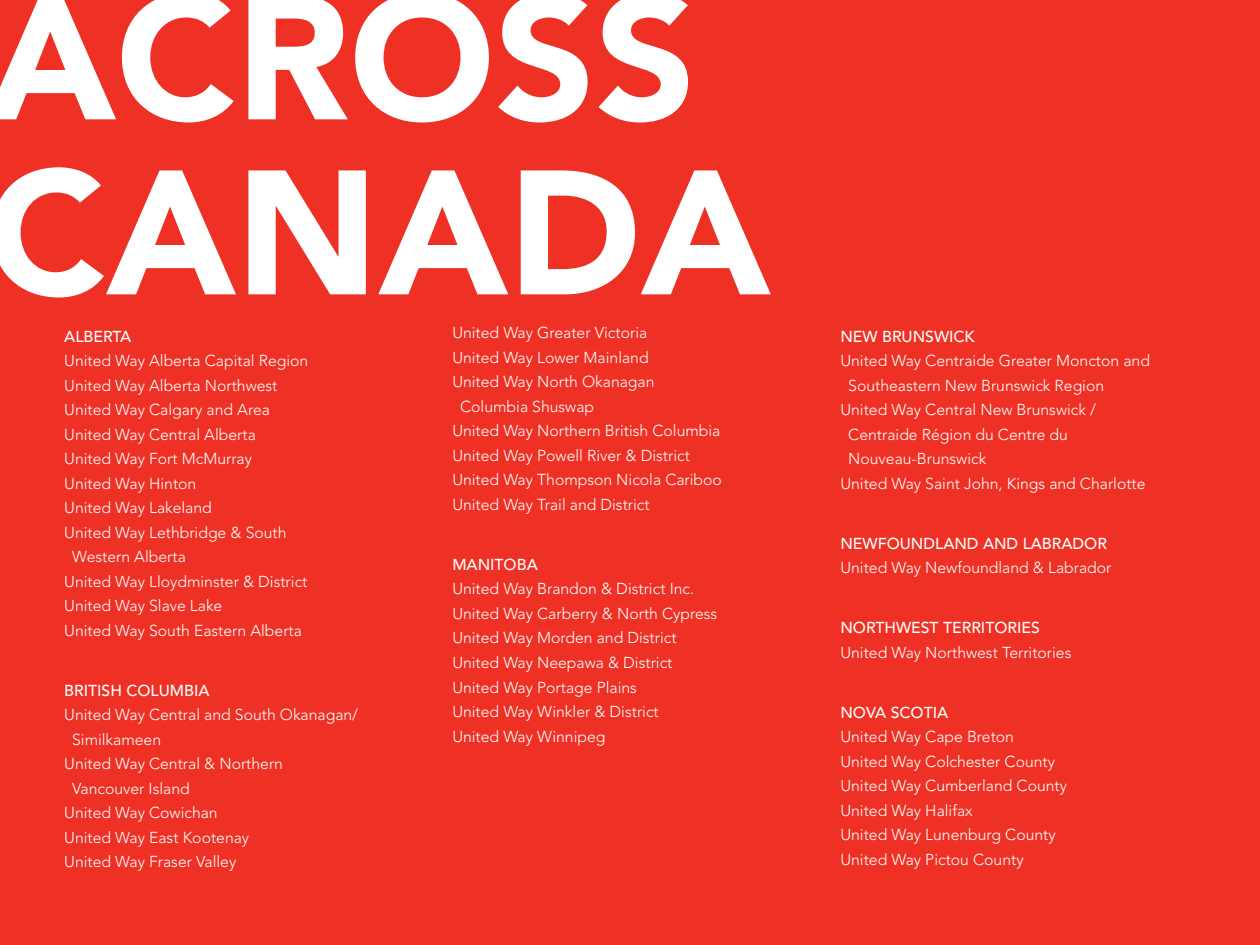
<style>
.page{position:relative;width:1260px;height:945px;background:#ee3124}
.page>*{position:absolute;margin:0;border:0;box-sizing:border-box;transform-origin:0 0}
.t1{font:900 175px/175px "Avenir";color:#fff}
.t2{font:300 15.75px/24.5px "Avenir";color:#fff}
.t3{font:500 15.75px "Avenir";color:#fff}
</style>
<div class="page">
<h1 class="t1" style="left:-14px;top:-31px;width:786px">ACROSS<br>CANADA</h1>
<p class="t3" style="left:64px;top:327px;width:68px">ALBERTA</p>
<p class="t2" style="left:64px;top:348px;width:246px">United Way Alberta Capital Region</p>
<p class="t2" style="left:64px;top:373px;width:215px">United Way Alberta Northwest</p>
<p class="t2" style="left:64px;top:397px;width:207px">United Way Calgary and Area</p>
<p class="t2" style="left:64px;top:422px;width:193px">United Way Central Alberta</p>
<p class="t2" style="left:64px;top:446px;width:189px">United Way Fort McMurray</p>
<p class="t2" style="left:64px;top:471px;width:134px">United Way Hinton</p>
<p class="t2" style="left:64px;top:495px;width:149px">United Way Lakeland</p>
<p class="t2" style="left:64px;top:520px;width:224px">United Way Lethbridge &amp; South</p>
<p class="t2" style="left:72px;top:544px;width:115px">Western Alberta</p>
<p class="t2" style="left:64px;top:569px;width:245px">United Way Lloydminster &amp; District</p>
<p class="t2" style="left:64px;top:593px;width:160px">United Way Slave Lake</p>
<p class="t2" style="left:64px;top:618px;width:239px">United Way South Eastern Alberta</p>
<p class="t3" style="left:64px;top:681px;width:147px">BRITISH COLUMBIA</p>
<p class="t2" style="left:64px;top:702px;width:295px">United Way Central and South Okanagan/</p>
<p class="t2" style="left:72px;top:727px;width:90px">Similkameen</p>
<p class="t2" style="left:64px;top:751px;width:220px">United Way Central &amp; Northern</p>
<p class="t2" style="left:72px;top:776px;width:119px">Vancouver Island</p>
<p class="t2" style="left:64px;top:801px;width:155px">United Way Cowichan</p>
<p class="t2" style="left:64px;top:825px;width:187px">United Way East Kootenay</p>
<p class="t2" style="left:64px;top:850px;width:174px">United Way Fraser Valley</p>
<p class="t2" style="left:452px;top:321px;width:196px">United Way Greater Victoria</p>
<p class="t2" style="left:452px;top:345px;width:198px">United Way Lower Mainland</p>
<p class="t2" style="left:452px;top:370px;width:204px">United Way North Okanagan</p>
<p class="t2" style="left:460px;top:394px;width:135px">Columbia Shuswap</p>
<p class="t2" style="left:452px;top:419px;width:270px">United Way Northern British Columbia</p>
<p class="t2" style="left:452px;top:443px;width:239px">United Way Powell River &amp; District</p>
<p class="t2" style="left:452px;top:468px;width:271px">United Way Thompson Nicola Cariboo</p>
<p class="t2" style="left:452px;top:492px;width:199px">United Way Trail and District</p>
<p class="t3" style="left:452px;top:555px;width:87px">MANITOBA</p>
<p class="t2" style="left:452px;top:577px;width:266px">United Way Brandon &amp; District Inc.<br>United Way Carberry &amp; North Cypress<br>United Way Morden and District<br>United Way Neepawa &amp; District<br>United Way Portage Plains<br>United Way Winkler &amp; District<br>United Way Winnipeg</p>
<p class="t3" style="left:840px;top:327px;width:136px">NEW BRUNSWICK</p>
<p class="t2" style="left:840px;top:349px;width:311px">United Way Centraide Greater Moncton and</p>
<p class="t2" style="left:848px;top:373px;width:257px">Southeastern New Brunswick Region</p>
<p class="t2" style="left:840px;top:398px;width:257px">United Way Central New Brunswick /</p>
<p class="t2" style="left:848px;top:422px;width:221px">Centraide Région du Centre du</p>
<p class="t2" style="left:848px;top:447px;width:140px">Nouveau-Brunswick</p>
<p class="t2" style="left:840px;top:471px;width:307px">United Way Saint John, Kings and Charlotte</p>
<p class="t3" style="left:840px;top:534px;width:268px">NEWFOUNDLAND AND LABRADOR</p>
<p class="t2" style="left:840px;top:556px;width:273px">United Way Newfoundland &amp; Labrador</p>
<p class="t3" style="left:840px;top:619px;width:201px">NORTHWEST TERRITORIES</p>
<p class="t2" style="left:840px;top:640px;width:233px">United Way Northwest Territories</p>
<p class="t3" style="left:840px;top:703px;width:109px">NOVA SCOTIA</p>
<p class="t2" style="left:840px;top:725px;width:228px">United Way Cape Breton<br>United Way Colchester County<br>United Way Cumberland County<br>United Way Halifax<br>United Way Lunenburg County<br>United Way Pictou County</p>
</div>
